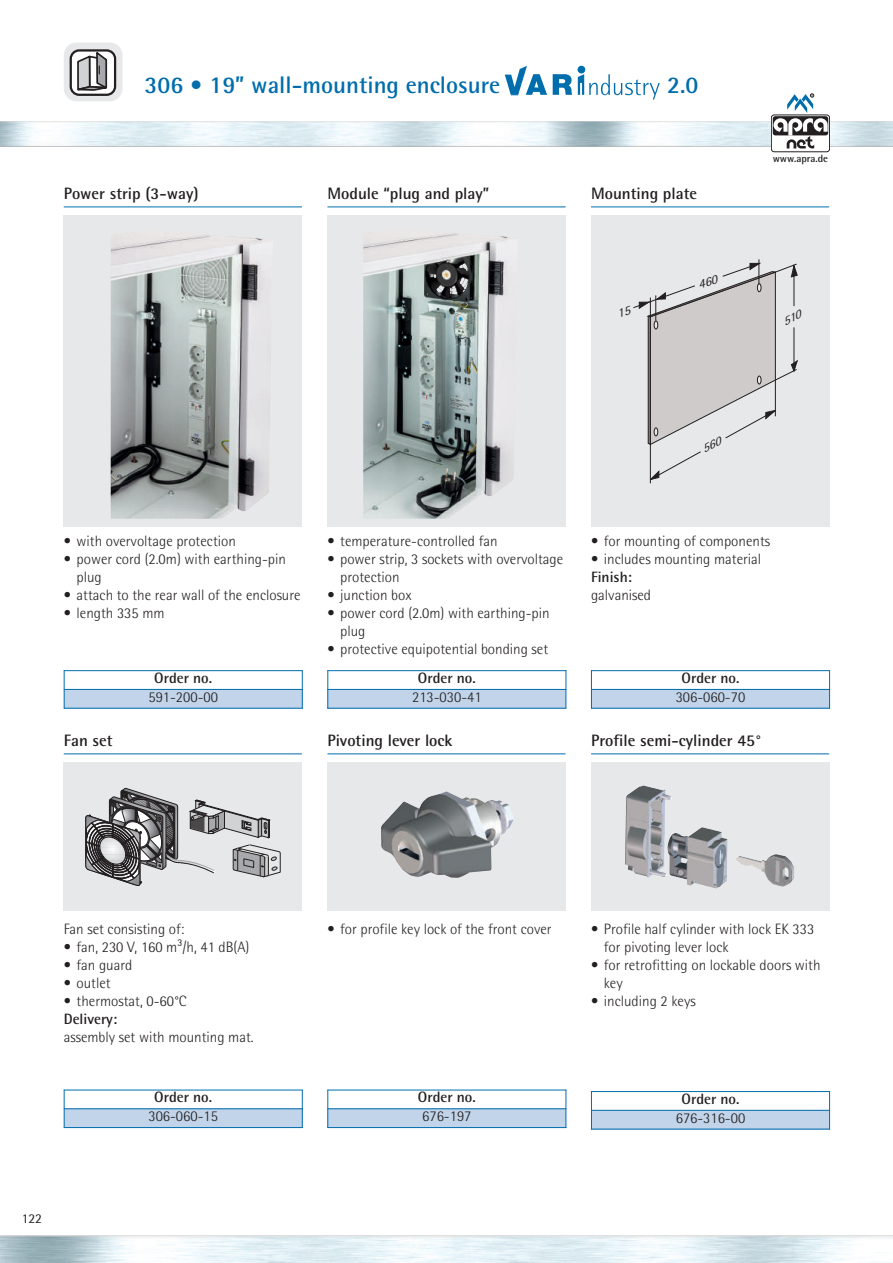
<style>
.page{position:relative;width:893px;height:1263px;background:#fff}
.page>*{position:absolute;margin:0;border:0;box-sizing:border-box;transform-origin:0 0}
.t1{font:700 24px "Rotis Semi Sans Pro Cyr";color:#006dad}
.t2{font:700 16.5px "Rotis Semi Sans Pro Cyr";color:#231f20}
.t3{font:300 15px/18px "Rotis Semi Sans Pro Cyr";color:#231f20}
.t4{font:700 15px "Rotis Semi Sans Pro Cyr";color:#231f20}
.t5{font:13.5px "Agfa Rotis Semisans";color:#231f20}
.t6{font:700 10.5px "Rotis Semi Sans Pro Cyr";letter-spacing:-.005em;color:#231f20}
</style>
<div class="page">
<div style="left:64px;top:43px;width:58px;height:58px;background:#e7e8e9;border-radius:13px"></div>
<svg style="left:71px;top:50px;width:44px;height:45px"></svg>
<div style="left:70px;top:49px;width:46px;height:47px;border:2px solid #231f20;border-radius:8px"></div>
<svg style="left:69px;top:49px;width:47px;height:43px;background:#aaa9aa"></svg>
<div style="left:771px;top:115px;width:59px;height:37px;background:linear-gradient(to right,#fff,#fff);border-radius:3px"></div>
<div style="left:771px;top:115px;width:59px;height:37px;border:1px solid #231f20;border-radius:3px"></div>
<svg style="left:773px;top:94px;width:55px;height:54px"></svg>
<hr style="left:64px;top:207px;width:238px;height:1px;background:#006dad">
<hr style="left:327px;top:207px;width:239px;height:1px;background:#006dad">
<hr style="left:591px;top:207px;width:238px;height:1px;background:#006dad">
<hr style="left:64px;top:753px;width:238px;height:1px;background:#006dad">
<hr style="left:327px;top:753px;width:239px;height:1px;background:#006dad">
<hr style="left:591px;top:753px;width:238px;height:1px;background:#006dad">
<div style="left:64px;top:215px;width:238px;height:312px;background:#e7e8e9"></div>
<img style="left:111px;top:235px;width:159px;height:284px">
<div style="left:64px;top:689px;width:239px;height:19px;background:#c1d4ea"></div>
<hr style="left:64px;top:670px;width:1px;height:38px;background:#006dad">
<hr style="left:302px;top:670px;width:1px;height:38px;background:#006dad">
<hr style="left:64px;top:670px;width:239px;height:1px;background:#006dad">
<hr style="left:64px;top:689px;width:239px;height:1px;background:#006dad">
<hr style="left:64px;top:708px;width:239px;height:1px;background:#006dad">
<div style="left:327px;top:215px;width:239px;height:312px;background:#e7e8e9"></div>
<img style="left:363px;top:233px;width:151px;height:286px">
<div style="left:327px;top:689px;width:239px;height:19px;background:#c1d4ea"></div>
<hr style="left:327px;top:670px;width:1px;height:38px;background:#006dad">
<hr style="left:566px;top:670px;width:1px;height:38px;background:#006dad">
<hr style="left:327px;top:670px;width:239px;height:1px;background:#006dad">
<hr style="left:327px;top:689px;width:239px;height:1px;background:#006dad">
<hr style="left:327px;top:708px;width:239px;height:1px;background:#006dad">
<div style="left:591px;top:215px;width:238px;height:312px;background:#e7e8e9"></div>
<hr style="left:650px;top:444px;width:1px;height:39px;background:#231f20">
<div style="left:591px;top:689px;width:239px;height:19px;background:#c1d4ea"></div>
<hr style="left:591px;top:670px;width:1px;height:38px;background:#006dad">
<hr style="left:829px;top:670px;width:1px;height:38px;background:#006dad">
<hr style="left:591px;top:670px;width:239px;height:1px;background:#006dad">
<hr style="left:591px;top:689px;width:239px;height:1px;background:#006dad">
<hr style="left:591px;top:708px;width:239px;height:1px;background:#006dad">
<div style="left:64px;top:762px;width:238px;height:149px;background:#e7e8e9"></div>
<svg style="left:85px;top:788px;width:195px;height:98px"></svg>
<div style="left:64px;top:1109px;width:239px;height:19px;background:#c1d4ea"></div>
<hr style="left:64px;top:1090px;width:1px;height:38px;background:#006dad">
<hr style="left:302px;top:1090px;width:1px;height:38px;background:#006dad">
<hr style="left:64px;top:1090px;width:239px;height:1px;background:#006dad">
<hr style="left:64px;top:1108px;width:239px;height:1px;background:#006dad">
<hr style="left:64px;top:1127px;width:239px;height:1px;background:#006dad">
<div style="left:327px;top:762px;width:239px;height:149px;background:#e7e8e9"></div>
<img style="left:381px;top:791px;width:133px;height:87px">
<div style="left:327px;top:1109px;width:239px;height:19px;background:#c1d4ea"></div>
<hr style="left:327px;top:1090px;width:1px;height:38px;background:#006dad">
<hr style="left:566px;top:1090px;width:1px;height:38px;background:#006dad">
<hr style="left:327px;top:1090px;width:239px;height:1px;background:#006dad">
<hr style="left:327px;top:1108px;width:239px;height:1px;background:#006dad">
<hr style="left:327px;top:1127px;width:239px;height:1px;background:#006dad">
<div style="left:591px;top:762px;width:238px;height:149px;background:#e7e8e9"></div>
<img style="left:625px;top:785px;width:169px;height:104px">
<div style="left:591px;top:1110px;width:239px;height:19px;background:#c1d4ea"></div>
<hr style="left:591px;top:1091px;width:1px;height:38px;background:#006dad">
<hr style="left:829px;top:1091px;width:1px;height:38px;background:#006dad">
<hr style="left:591px;top:1091px;width:239px;height:1px;background:#006dad">
<hr style="left:591px;top:1110px;width:239px;height:1px;background:#006dad">
<hr style="left:591px;top:1129px;width:239px;height:1px;background:#006dad">
<svg style="left:505px;top:66px;width:155px;height:34px"></svg>
<svg style="left:633px;top:259px;width:165px;height:221px"></svg>
<h1 class="t1" style="left:145px;top:76px;width:357px">306 • 19” wall-mounting enclosure</h1>
<h1 class="t1" style="left:667px;top:76px;width:33px">2.0</h1>
<p class="t2" style="left:64px;top:187px;width:136px">Power strip (3-way)</p>
<p class="t2" style="left:327px;top:187px;width:163px">Module “plug and play”</p>
<p class="t2" style="left:591px;top:187px;width:108px">Mounting plate</p>
<p class="t6" style="left:773px;top:155px;width:57px">www.apra.de</p>
<p class="t3" style="left:64px;top:533px;width:174px">• with overvoltage protection</p>
<p class="t3" style="left:77px;top:551px;width:211px;text-indent:-13px">• power cord (2.0m) with earthing-pin plug</p>
<p class="t3" style="left:64px;top:587px;width:238px">• attach to the rear wall of the enclosure</p>
<p class="t3" style="left:64px;top:605px;width:102px">• length 335 mm</p>
<p class="t4" style="left:154px;top:673px;width:59px">Order no.</p>
<p class="t3" style="left:148px;top:689px;width:71px">591-200-00</p>
<p class="t3" style="left:327px;top:533px;width:172px">• temperature-controlled fan</p>
<p class="t3" style="left:340px;top:551px;width:225px;text-indent:-13px">• power strip, 3 sockets with overvoltage protection</p>
<p class="t3" style="left:327px;top:587px;width:86px">• junction box</p>
<p class="t3" style="left:340px;top:605px;width:211px;text-indent:-13px">• power cord (2.0m) with earthing-pin plug</p>
<p class="t3" style="left:327px;top:641px;width:222px">• protective equipotential bonding set</p>
<p class="t4" style="left:418px;top:673px;width:59px">Order no.</p>
<p class="t3" style="left:412px;top:689px;width:71px">213-030-41</p>
<p class="t3" style="left:591px;top:533px;width:181px">• for mounting of components</p>
<p class="t3" style="left:591px;top:551px;width:172px">• includes mounting material</p>
<p class="t4" style="left:591px;top:572px;width:42px">Finish:</p>
<p class="t3" style="left:591px;top:587px;width:62px">galvanised</p>
<p class="t4" style="left:682px;top:673px;width:59px">Order no.</p>
<p class="t3" style="left:676px;top:689px;width:71px">306-060-70</p>
<p class="t2" style="left:64px;top:734px;width:50px">Fan set</p>
<p class="t2" style="left:327px;top:734px;width:127px">Pivoting lever lock</p>
<p class="t2" style="left:591px;top:734px;width:171px">Profile semi-cylinder 45°</p>
<p class="t3" style="left:64px;top:921px;width:122px">Fan set consisting of:</p>
<p class="t3" style="left:64px;top:939px;width:187px">• fan, 230 V, 160 m³/h, 41 dB(A)</p>
<p class="t3" style="left:64px;top:957px;width:70px">• fan guard</p>
<p class="t3" style="left:64px;top:975px;width:48px">• outlet</p>
<p class="t3" style="left:64px;top:993px;width:124px">• thermostat, 0-60°C</p>
<p class="t4" style="left:64px;top:1014px;width:55px">Delivery:</p>
<p class="t3" style="left:64px;top:1029px;width:191px">assembly set with mounting mat.</p>
<p class="t4" style="left:154px;top:1092px;width:59px">Order no.</p>
<p class="t3" style="left:148px;top:1108px;width:71px">306-060-15</p>
<p class="t5" style="left:22px;top:1214px;width:22px">122</p>
<p class="t3" style="left:327px;top:921px;width:226px">• for profile key lock of the front cover</p>
<p class="t4" style="left:418px;top:1092px;width:59px">Order no.</p>
<p class="t3" style="left:422px;top:1108px;width:51px">676-197</p>
<p class="t3" style="left:604px;top:921px;width:212px;text-indent:-13px">• Profile half cylinder with lock EK 333 for pivoting lever lock</p>
<p class="t3" style="left:604px;top:957px;width:218px;text-indent:-13px">• for retrofitting on lockable doors with key</p>
<p class="t3" style="left:591px;top:993px;width:106px">• including 2 keys</p>
<p class="t4" style="left:682px;top:1093px;width:59px">Order no.</p>
<p class="t3" style="left:676px;top:1110px;width:71px">676-316-00</p>
</div>
